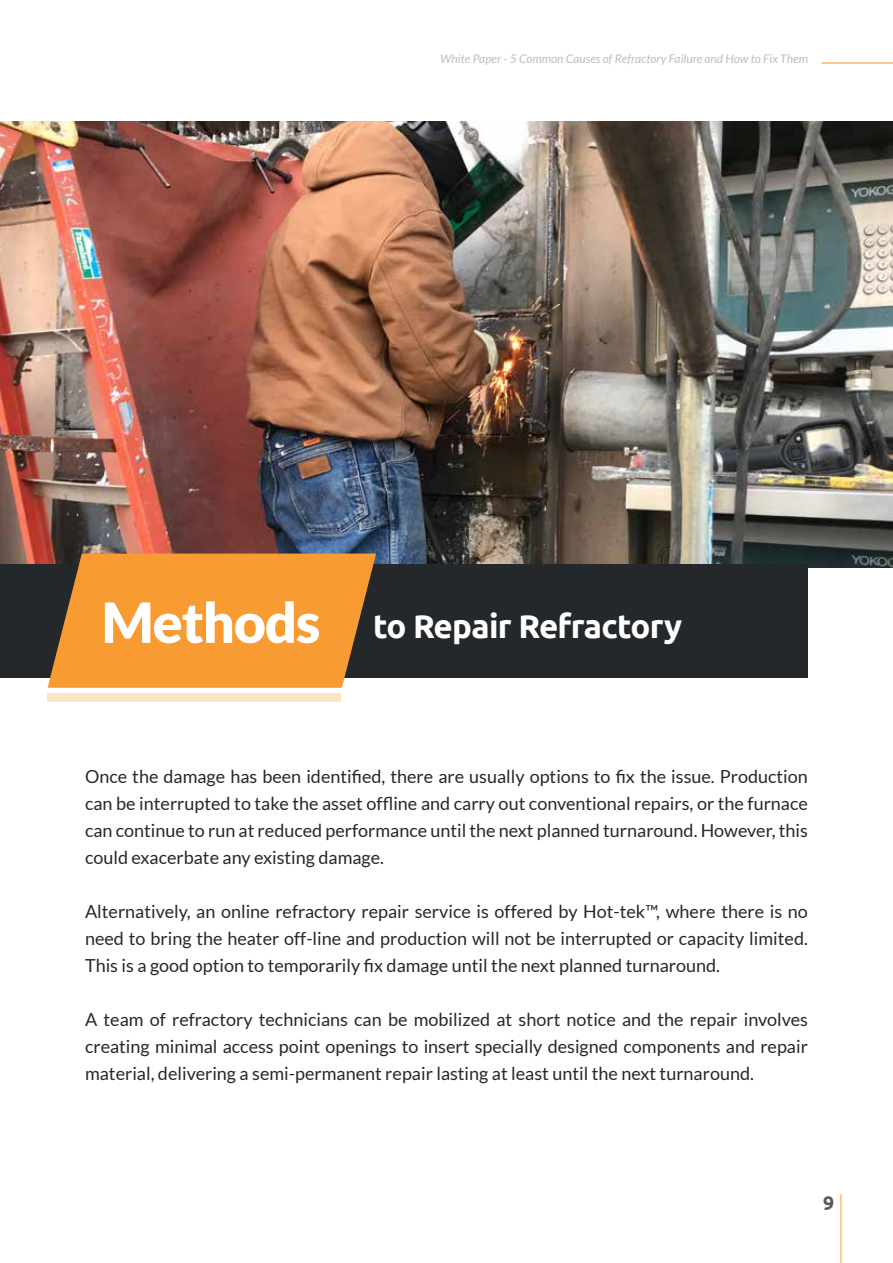
<style>
.page{position:relative;width:893px;height:1263px;background:#fff}
.page>*{position:absolute;margin:0;border:0;box-sizing:border-box;transform-origin:0 0}
.t1{font:700 33px "Ubuntu";letter-spacing:-.02em;color:#fff}
.t2{font:700 19.5px "Ubuntu";color:#58585a}
.t3{font:18px/27px "Lato";color:#26282b;text-align:justify}
.t4{font:italic 12px "Lato";color:#bcbec0}
.s1{font-family:"Lato";font-weight:900;font-size:55.5px}
</style>
<div class="page">
<img style="left:0;top:122px;width:893px;height:445px">
<hr style="left:822px;top:62px;width:71px;height:2px;background:#f99b33">
<hr style="left:841px;top:1194px;width:1px;height:69px;background:#f99b33">
<div style="left:0;top:564px;width:808px;height:114px;background:#24282b"></div>
<svg style="left:48px;top:554px;width:328px;height:134px;background:#e59134"></svg>
<div style="left:48px;top:693px;width:293px;height:9px;background:#fde3c6"></div>
<p class="t4" style="left:440px;top:55px;width:369px">White Paper - 5 Common Causes of Refractory Failure and How to Fix Them</p>
<h1 class="t1" style="left:102px;top:612px;width:582px"><span class="s1">Methods</span> to Repair Refractory</h1>
<p class="t3" style="left:85px;top:762px;width:724px">Once the damage has been identified, there are usually options to fix the issue. Production can be interrupted to take the asset offline and carry out conventional repairs, or the furnace can continue to run at reduced performance until the next planned turnaround. However, this could exacerbate any existing damage.</p>
<p class="t3" style="left:85px;top:897px;width:724px">Alternatively, an online refractory repair service is offered by Hot-tek™, where there is no need to bring the heater off-line and production will not be interrupted or capacity limited.<br>This is a good option to temporarily fix damage until the next planned turnaround.</p>
<p class="t3" style="left:85px;top:1005px;width:724px">A team of refractory technicians can be mobilized at short notice and the repair involves creating minimal access point openings to insert specially designed components and repair material, delivering a semi-permanent repair lasting at least until the next turnaround.</p>
<p class="t2" style="left:823px;top:1194px;width:13px">9</p>
</div>
